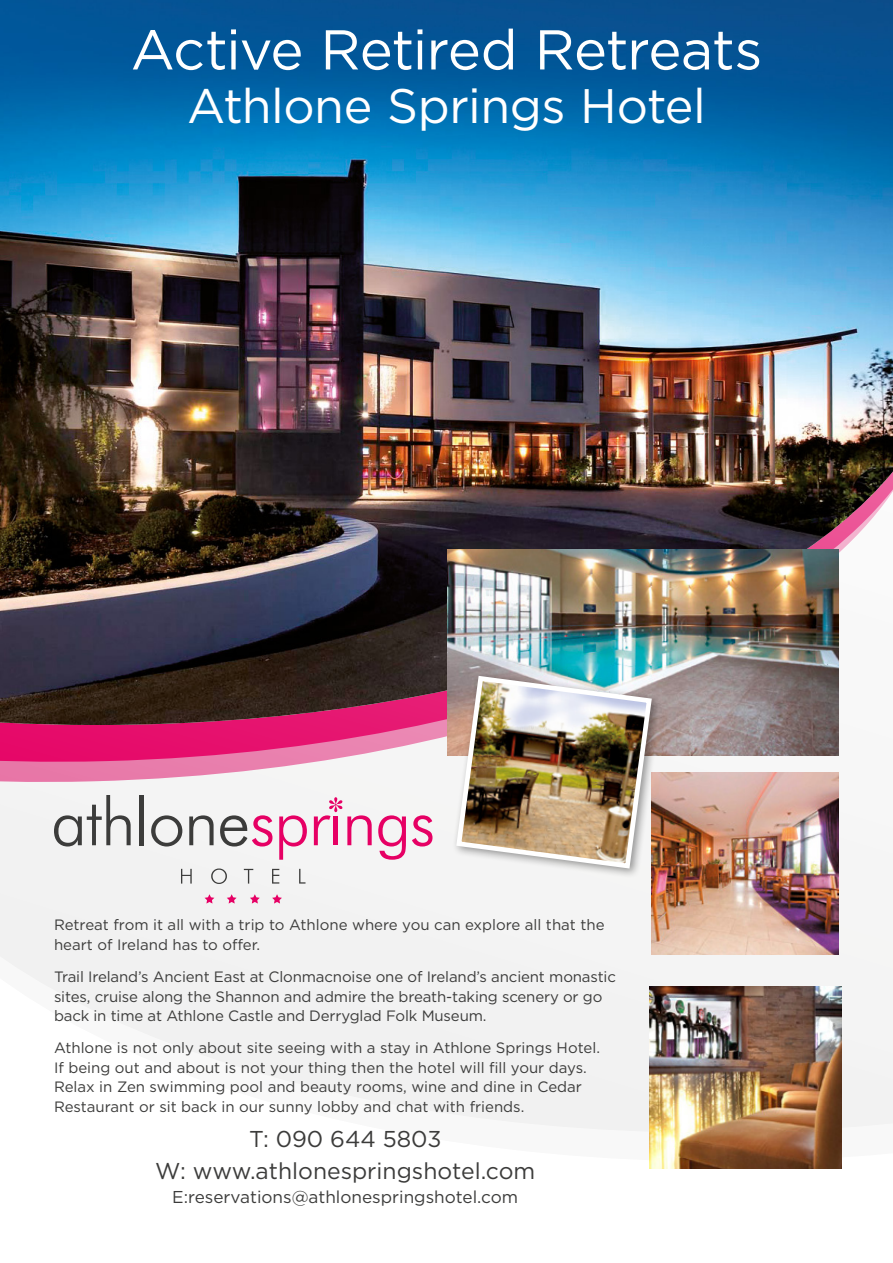
<style>
.page{position:relative;width:893px;height:1263px;background:#fff}
.page>*{position:absolute;margin:0;border:0;box-sizing:border-box;transform-origin:0 0}
.t1{font:55.95px "Gotham";letter-spacing:-.02em;color:#fff}
.t2{font:48.45px "Gotham";letter-spacing:-.01em;color:#fff}
.t3{font:22.95px/32.1px "Gotham";color:#3c3c3b;text-align:center}
.t4{font:17.1px "Gotham";color:#3c3c3b}
.t5{font:15px/19.5px "Gotham";color:#3c3c3b}
</style>
<div class="page">
<svg style="left:0;top:773px;width:893px;height:359px;fill:#f2f2f2"></svg>
<svg style="left:0;top:725px;width:839px;height:48px"></svg>
<img style="left:0;top:0;width:893px;height:725px">
<svg style="left:54px;top:795px;width:77px;height:51px"></svg>
<hr style="left:140px;top:795px;width:4px;height:50px;background:#3c3c3b">
<svg style="left:151px;top:815px;width:31px;height:31px"></svg>
<svg style="left:189px;top:815px;width:25px;height:30px"></svg>
<svg style="left:220px;top:815px;width:52px;height:31px"></svg>
<svg style="left:279px;top:815px;width:28px;height:45px"></svg>
<svg style="left:314px;top:797px;width:58px;height:48px"></svg>
<svg style="left:378px;top:815px;width:28px;height:45px"></svg>
<svg style="left:412px;top:815px;width:20px;height:31px"></svg>
<svg style="left:181px;top:869px;width:11px;height:14px"></svg>
<svg style="left:211px;top:868px;width:16px;height:16px"></svg>
<svg style="left:244px;top:869px;width:9px;height:14px"></svg>
<svg style="left:272px;top:869px;width:7px;height:14px"></svg>
<svg style="left:299px;top:869px;width:6px;height:14px"></svg>
<svg style="left:205px;top:894px;width:9px;height:9px"></svg>
<svg style="left:227px;top:894px;width:10px;height:9px"></svg>
<svg style="left:250px;top:894px;width:10px;height:9px"></svg>
<svg style="left:272px;top:894px;width:10px;height:9px"></svg>
<img style="left:652px;top:772px;width:187px;height:182px">
<img style="left:649px;top:987px;width:193px;height:182px">
<img style="left:448px;top:549px;width:391px;height:206px">
<div style="left:452px;top:671px;width:210px;height:208px;background:#000;opacity:.4"></div>
<img style="left:454px;top:673px;width:200px;height:198px">
<h1 class="t1" style="left:131px;top:14px;width:633px">Active Retired Retreats</h1>
<h2 class="t2" style="left:187px;top:75px;width:520px">Athlone Springs Hotel</h2>
<p class="t5" style="left:54px;top:915px;width:552px">Retreat from it all with a trip to Athlone where you can explore all that the heart of Ireland has to offer.</p>
<p class="t5" style="left:54px;top:967px;width:563px">Trail Ireland’s Ancient East at Clonmacnoise one of Ireland’s ancient monastic sites, cruise along the Shannon and admire the breath-taking scenery or go back in time at Athlone Castle and Derryglad Folk Museum.</p>
<p class="t5" style="left:54px;top:1038px;width:548px">Athlone is not only about site seeing with a stay in Athlone Springs Hotel.<br>If being out and about is not your thing then the hotel will fill your days.<br>Relax in Zen swimming pool and beauty rooms, wine and dine in Cedar Restaurant or sit back in our sunny lobby and chat with friends.</p>
<h3 class="t3" style="left:155px;top:1122px;width:382px">T: 090 644 5803<br>W: www.athlonespringshotel.com</h3>
<p class="t4" style="left:172px;top:1186px;width:347px">E:reservations@athlonespringshotel.com</p>
</div>
